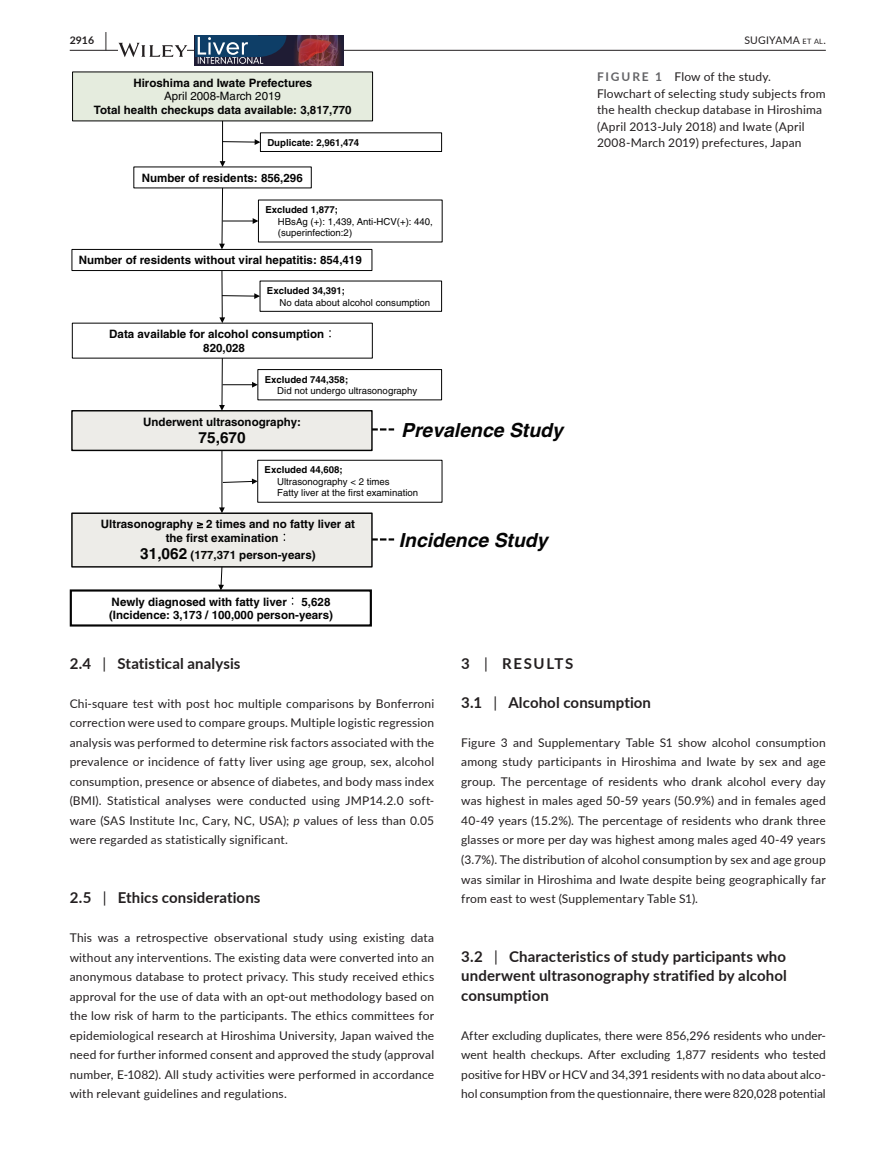
<style>
.page{position:relative;width:893px;height:1174px;background:#fff}
.page>*{position:absolute;margin:0;border:0;box-sizing:border-box;transform-origin:0 0}
.t1{font:italic 700 19.35px "Helvetica";color:#040404}
.t2{font:700 15.45px "Helvetica";color:#040404}
.t3{font:700 15px/19.5px "Lato";letter-spacing:.01em;color:#231f20;text-align:justify}
.t4{font:700 15px "Lato";letter-spacing:.105em;color:#231f20}
.t5{font:12px/19.5px "Lato";letter-spacing:.015em;color:#231f20;text-align:justify}
.t6{font:700 11.55px/13.5px "Helvetica";color:#040404}
.t7{font:11.55px "Helvetica";color:#040404}
.t8{font:10.5px "Lato";letter-spacing:.025em;color:#231f20}
.t9{font:700 10.5px "Lato";color:#231f20}
.t10{font:9.6px/11.6px "Helvetica";color:#040404}
.t11{font:700 9.6px "Helvetica";color:#040404}
.s1{font-size:19.5px}
.s2{font-size:7.35px}
.s3{font-size:15.45px}
.s4{font-weight:700;color:#636366}
.s5{font-weight:400}
.s6{font-style:italic}
</style>
<div class="page">
<hr style="left:70px;top:50px;width:756px;height:1px;background:#231f20">
<svg style="left:118px;top:43px;width:69px;height:14px"></svg>
<img style="left:195px;top:35px;width:149px;height:30px">
<svg style="left:195px;top:35px;width:3px;height:22px"></svg>
<svg style="left:198px;top:35px;width:88px;height:29px;background:#365372"></svg>
<svg style="left:373px;top:538px;width:21px;height:2px"></svg>
<div style="left:72px;top:513px;width:300px;height:54px;background:#edece8"></div>
<div style="left:71px;top:512px;width:302px;height:55px;border:1px solid #040404"></div>
<svg style="left:197px;top:522px;width:6px;height:6px"></svg>
<div style="left:257px;top:460px;width:185px;height:42px;border:1px solid #040404"></div>
<div style="left:70px;top:589px;width:302px;height:37px;border:2px solid #040404"></div>
<svg style="left:373px;top:428px;width:21px;height:2px"></svg>
<div style="left:72px;top:249px;width:300px;height:22px;border:1px solid #040404"></div>
<div style="left:72px;top:411px;width:300px;height:39px;background:#edece8"></div>
<div style="left:71px;top:410px;width:302px;height:41px;border:1px solid #040404"></div>
<div style="left:260px;top:281px;width:182px;height:31px;border:1px solid #040404"></div>
<div style="left:257px;top:369px;width:185px;height:31px;border:1px solid #040404"></div>
<svg style="left:219px;top:188px;width:6px;height:61px"></svg>
<hr style="left:222px;top:270px;width:1px;height:51px;background:#040404">
<svg style="left:219px;top:317px;width:6px;height:6px"></svg>
<hr style="left:223px;top:221px;width:33px;height:1px;background:#040404">
<svg style="left:253px;top:218px;width:5px;height:6px"></svg>
<svg style="left:221px;top:293px;width:39px;height:6px"></svg>
<hr style="left:223px;top:384px;width:33px;height:1px;background:#040404">
<svg style="left:252px;top:382px;width:6px;height:5px"></svg>
<div style="left:73px;top:72px;width:300px;height:49px;background:#e5ecde"></div>
<div style="left:260px;top:132px;width:182px;height:20px;border:1px solid #040404"></div>
<svg style="left:223px;top:139px;width:37px;height:6px"></svg>
<hr style="left:222px;top:121px;width:1px;height:44px;background:#040404">
<svg style="left:220px;top:161px;width:5px;height:6px"></svg>
<hr style="left:222px;top:450px;width:1px;height:61px;background:#040404">
<svg style="left:219px;top:507px;width:6px;height:6px"></svg>
<hr style="left:222px;top:358px;width:1px;height:51px;background:#040404">
<svg style="left:219px;top:405px;width:6px;height:6px"></svg>
<svg style="left:222px;top:478px;width:36px;height:6px"></svg>
<svg style="left:218px;top:566px;width:6px;height:24px"></svg>
<p class="t9" style="left:70px;top:33px;width:39px">2916 <span class="s1">|</span></p>
<p class="t8" style="left:744px;top:33px;width:83px">SUGIYAMA <span class="s2">et al</span>.</p>
<p class="t6" style="left:133px;top:76px;width:180px">Hiroshima and Iwate Prefectures</p>
<p class="t7" style="left:164px;top:90px;width:118px">April 2008-March 2019</p>
<p class="t6" style="left:94px;top:103px;width:259px">Total health checkups data available: 3,817,770</p>
<p class="t11" style="left:267px;top:137px;width:93px">Duplicate: 2,961,474</p>
<p class="t6" style="left:142px;top:171px;width:163px">Number of residents: 856,296</p>
<p class="t11" style="left:265px;top:204px;width:74px">Excluded 1,877;</p>
<p class="t10" style="left:278px;top:215px;width:157px">HBsAg (+): 1,439, Anti-HCV(+): 440, (superinfection:2)</p>
<p class="t6" style="left:79px;top:253px;width:284px">Number of residents without viral hepatitis: 854,419</p>
<p class="t11" style="left:267px;top:285px;width:80px">Excluded 34,391;</p>
<p class="t10" style="left:279px;top:296px;width:152px">No data about alcohol consumption</p>
<p class="t6" style="left:203px;top:327px;width:122px;text-indent:-94px">Data available for alcohol consumption<br>820,028</p>
<p class="t11" style="left:265px;top:373px;width:85px">Excluded 744,358;</p>
<p class="t10" style="left:277px;top:385px;width:142px">Did not undergo ultrasonography</p>
<p class="t6" style="left:143px;top:415px;width:159px">Underwent ultrasonography:</p>
<p class="t2" style="left:199px;top:428px;width:49px">75,670</p>
<h1 class="t1" style="left:401px;top:418px;width:163px">Prevalence Study</h1>
<p class="t11" style="left:265px;top:464px;width:80px">Excluded 44,608;</p>
<p class="t10" style="left:277px;top:476px;width:143px">Ultrasonography &lt; 2 times<br>Fatty liver at the first examination</p>
<p class="t6" style="left:166px;top:517px;width:191px;text-indent:-65px">Ultrasonography 2 times and no fatty liver at the first examination</p>
<p class="t6" style="left:140px;top:548px;width:177px"><span class="s3">31,062</span> (177,371 person-years)</p>
<p class="t6" style="left:112px;top:594px;width:177px">Newly diagnosed with fatty liver</p>
<p class="t6" style="left:109px;top:594px;width:225px;text-align:right">5,628<br>(Incidence: 3,173 / 100,000 person-years)</p>
<h1 class="t1" style="left:399px;top:528px;width:150px">Incidence Study</h1>
<p class="t5" style="left:597px;top:68px;width:230px;line-height:16.5px;text-align:left"><span class="s4">FIGURE 1</span> Flow of the study.<br>Flowchart of selecting study subjects from the health checkup database in Hiroshima (April 2013-July 2018) and Iwate (April 2008-March 2019) prefectures, Japan</p>
<p class="t3" style="left:70px;top:653px;width:172px">2.4 <span class="s5">|</span> Statistical analysis</p>
<p class="t5" style="left:70px;top:693px;width:366px">Chi-square test with post hoc multiple comparisons by Bonferroni correction were used to compare groups. Multiple logistic regression analysis was performed to determine risk factors associated with the prevalence or incidence of fatty liver using age group, sex, alcohol consumption, presence or absence of diabetes, and body mass index (BMI). Statistical analyses were conducted using JMP14.2.0 soft&shy;ware (SAS Institute Inc, Cary, NC, USA); <span class="s6">p</span> values of less than 0.05 were regarded as statistically significant.</p>
<p class="t3" style="left:70px;top:887px;width:192px">2.5 <span class="s5">|</span> Ethics considerations</p>
<p class="t5" style="left:70px;top:927px;width:366px">This was a retrospective observational study using existing data without any interventions. The existing data were converted into an anonymous database to protect privacy. This study received ethics approval for the use of data with an opt-out methodology based on the low risk of harm to the participants. The ethics committees for epidemiological research at Hiroshima University, Japan waived the need for further informed consent and approved the study (approval number, E-1082). All study activities were performed in accordance with relevant guidelines and regulations.</p>
<p class="t4" style="left:461px;top:652px;width:114px">3 <span class="s5">|</span> RESULTS</p>
<p class="t3" style="left:461px;top:692px;width:191px">3.1 <span class="s5">|</span> Alcohol consumption</p>
<p class="t5" style="left:461px;top:732px;width:366px">Figure 3 and Supplementary Table S1 show alcohol consumption among study participants in Hiroshima and Iwate by sex and age group. The percentage of residents who drank alcohol every day was highest in males aged 50-59 years (50.9%) and in females aged 40-49 years (15.2%). The percentage of residents who drank three glasses or more per day was highest among males aged 40-49 years (3.7%). The distribution of alcohol consumption by sex and age group was similar in Hiroshima and Iwate despite being geographically far from east to west (Supplementary Table S1).</p>
<p class="t3" style="left:461px;top:945px;width:327px">3.2 <span class="s5">|</span> Characteristics of study participants who underwent ultrasonography stratified by alcohol consumption</p>
<p class="t5" style="left:461px;top:1025px;width:366px">After excluding duplicates, there were 856,296 residents who under&shy;went health checkups. After excluding 1,877 residents who tested positive for HBV or HCV and 34,391 residents with no data about alco&shy;hol consumption from the questionnaire, there were 820,028 potential</p>
</div>
